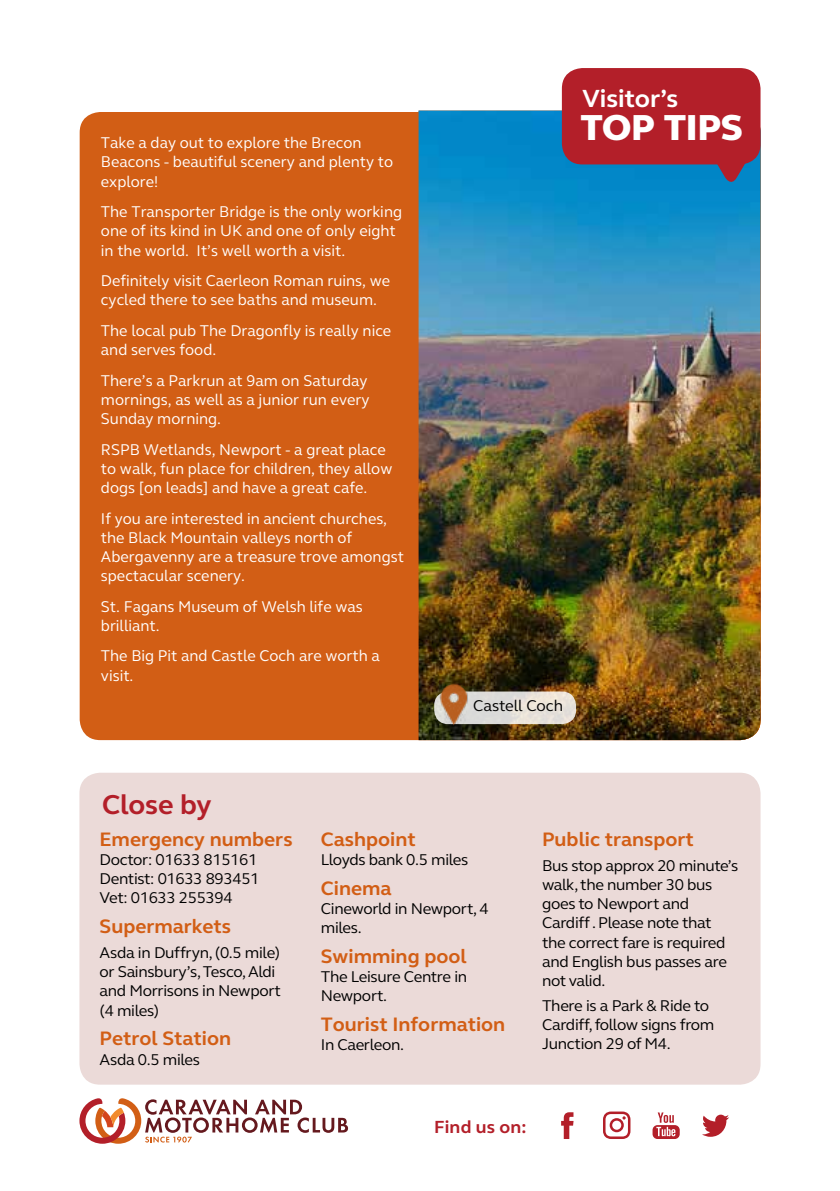
<style>
.page{position:relative;width:840px;height:1191px;background:#fff}
.page>*{position:absolute;margin:0;border:0;box-sizing:border-box;transform-origin:0 0}
.t1{font:800 37px "FS Elliot";letter-spacing:-.005em;color:#fff}
.t2{font:700 28px "FS Elliot";letter-spacing:-.01em;color:#b31f29}
.t3{font:700 25.4px "FS Elliot";color:#fff}
.t4{font:700 20px "FS Elliot";color:#d25e15}
.t5{font:700 18px "FS Elliot";letter-spacing:.01em;color:#b31f29}
.t6{font:16px/19.2px "FS Elliot";color:#fff}
.t7{font:16px/19.2px "FS Elliot";letter-spacing:-.02em;color:#000}
.t8{font:16px "FS Elliot";color:#000}
</style>
<div class="page">
<svg style="left:79px;top:1098px;width:269px;height:45px"></svg>
<svg style="left:702px;top:1114px;width:26px;height:22px"></svg>
<svg style="left:561px;top:1112px;width:12px;height:27px"></svg>
<svg style="left:603px;top:1111px;width:27px;height:28px"></svg>
<svg style="left:652px;top:1112px;width:27px;height:27px"></svg>
<div style="left:79px;top:772px;width:681px;height:312px;background:#ebdad8;border-radius:21px"></div>
<div style="left:80px;top:112px;width:680px;height:628px;background:#d25e15;border-radius:21px"></div>
<img style="left:418px;top:111px;width:342px;height:629px">
<div style="left:561px;top:68px;width:199px;height:96px;background:#b31f29;border-radius:21px"></div>
<svg style="left:710px;top:161px;width:40px;height:26px"></svg>
<svg style="left:434px;top:691px;width:141px;height:33px;background:#e1dcd5"></svg>
<img style="left:435px;top:683px;width:44px;height:43px">
<p class="t6" style="left:101px;top:133px;width:293px">Take a day out to explore the Brecon<br>Beacons - beautiful scenery and plenty to explore!</p>
<p class="t6" style="left:101px;top:202px;width:302px">The Transporter Bridge is the only working one of its kind in UK and one of only eight in the world. It’s well worth a visit.</p>
<p class="t6" style="left:101px;top:271px;width:290px">Definitely visit Caerleon Roman ruins, we cycled there to see baths and museum.</p>
<p class="t6" style="left:101px;top:320px;width:292px">The local pub The Dragonfly is really nice and serves food.</p>
<p class="t6" style="left:101px;top:370px;width:270px">There’s a Parkrun at 9am on Saturday mornings, as well as a junior run every<br>Sunday morning.</p>
<p class="t6" style="left:101px;top:439px;width:293px">RSPB Wetlands, Newport - a great place to walk, fun place for children, they allow dogs [on leads] and have a great cafe.</p>
<p class="t6" style="left:101px;top:508px;width:304px">If you are interested in ancient churches, the Black Mountain valleys north of Abergavenny are a treasure trove amongst spectacular scenery.</p>
<p class="t6" style="left:101px;top:596px;width:263px">St. Fagans Museum of Welsh life was brilliant.</p>
<p class="t6" style="left:101px;top:646px;width:280px">The Big Pit and Castle Coch are worth a visit.</p>
<h2 class="t2" style="left:102px;top:785px;width:111px">Close by</h2>
<h3 class="t3" style="left:582px;top:81px;width:97px">Visitor’s</h3>
<h1 class="t1" style="left:580px;top:103px;width:164px">TOP TIPS</h1>
<p class="t8" style="left:473px;top:694px;width:91px">Castell Coch</p>
<p class="t4" style="left:99px;top:825px;width:194px">Emergency numbers</p>
<p class="t7" style="left:99px;top:849px;width:161px">Doctor: 01633 815161<br>Dentist: 01633 893451<br>Vet: 01633 255394</p>
<p class="t4" style="left:99px;top:913px;width:133px">Supermarkets</p>
<p class="t7" style="left:99px;top:942px;width:183px">Asda in Duffryn, (0.5 mile) or Sainsbury’s, Tesco, Aldi and Morrisons in Newport (4 miles)</p>
<p class="t4" style="left:99px;top:1025px;width:133px">Petrol Station</p>
<p class="t7" style="left:99px;top:1049px;width:102px">Asda 0.5 miles</p>
<p class="t4" style="left:320px;top:825px;width:96px">Cashpoint</p>
<p class="t7" style="left:320px;top:849px;width:149px">Lloyds bank 0.5 miles</p>
<p class="t4" style="left:320px;top:874px;width:72px">Cinema</p>
<p class="t7" style="left:320px;top:898px;width:169px">Cineworld in Newport, 4 miles.</p>
<p class="t4" style="left:320px;top:942px;width:147px">Swimming pool</p>
<p class="t7" style="left:320px;top:966px;width:148px">The Leisure Centre in<br>Newport.</p>
<p class="t4" style="left:320px;top:1010px;width:186px">Tourist Information</p>
<p class="t7" style="left:320px;top:1034px;width:85px">In Caerleon.</p>
<p class="t4" style="left:541px;top:825px;width:153px">Public transport</p>
<p class="t7" style="left:541px;top:855px;width:198px">Bus stop approx 20 minute’s walk, the number 30 bus goes to Newport and<br>Cardiff . Please note that the correct fare is required and English bus passes are not valid.</p>
<p class="t7" style="left:541px;top:995px;width:174px">There is a Park &amp; Ride to<br>Cardiff, follow signs from<br>Junction 29 of M4.</p>
<p class="t5" style="left:434px;top:1114px;width:94px">Find us on:</p>
</div>
